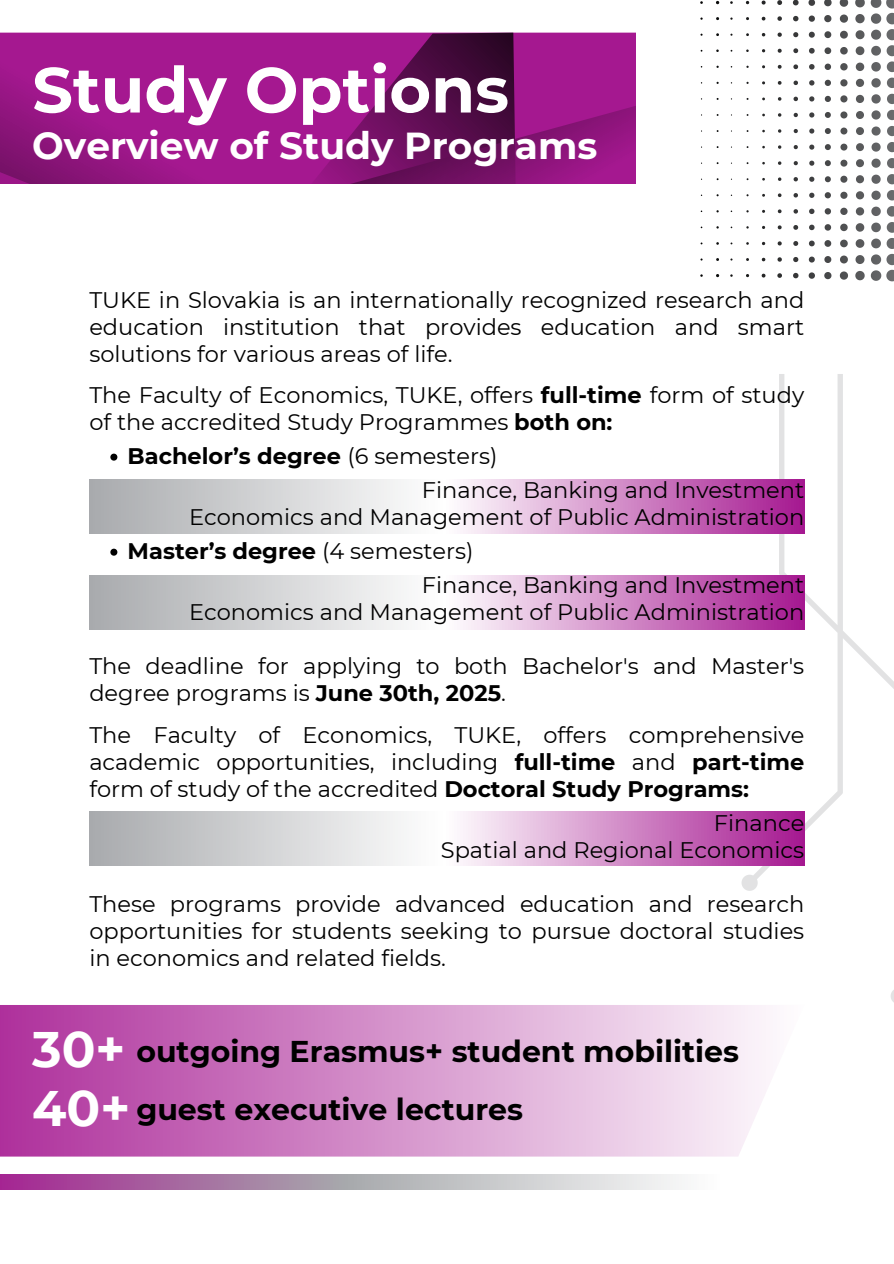
<style>
.page{position:relative;width:894px;height:1264px;background:#fff}
.page>*{position:absolute;margin:0;border:0;box-sizing:border-box;transform-origin:0 0}
.t1{font:700 63.75px "Montserrat";color:#fff}
.t2{font:700 37.5px "Montserrat";color:#fff}
.t3{font:700 30px/58.7px "Montserrat";color:#000}
.t4{font:22.5px/27px "Montserrat";color:#000;text-align:justify}
.t5{font:700 22.5px "Montserrat";color:#000}
.s1{font-weight:700}
.s2{font-weight:400}
.s3{font-size:49.8px;color:#fff}
</style>
<div class="page">
<svg style="left:700px;top:0;width:193px;height:282px"></svg>
<div style="left:0;top:33px;width:635px;height:70px;background:#a51890"></div>
<svg style="left:125px;top:33px;width:394px;height:70px;fill:#a51890"></svg>
<svg style="left:0;top:103px;width:635px;height:80px;fill:#9d1788"></svg>
<svg style="left:0;top:159px;width:609px;height:24px"></svg>
<svg style="left:741px;top:374px;width:152px;height:627px"></svg>
<svg style="left:0;top:1005px;width:770px;height:151px"></svg>
<svg style="left:0;top:1174px;width:679px;height:15px"></svg>
<svg style="left:89px;top:479px;width:715px;height:54px"></svg>
<svg style="left:89px;top:575px;width:715px;height:54px"></svg>
<svg style="left:89px;top:811px;width:715px;height:54px"></svg>
<svg style="left:110px;top:453px;width:7px;height:7px"></svg>
<svg style="left:110px;top:548px;width:7px;height:7px"></svg>
<h1 class="t1" style="left:32px;top:51px;width:478px">Study Options</h1>
<h2 class="t2" style="left:32px;top:122px;width:566px">Overview of Study Programs</h2>
<p class="t4" style="left:89px;top:286px;width:716px">TUKE in Slovakia is an internationally recognized research and education institution that provides education and smart solutions for various areas of life.</p>
<p class="t4" style="left:89px;top:381px;width:716px">The Faculty of Economics, TUKE, offers <span class="s1">full-time</span> form of study of the accredited Study Programmes <span class="s1">both on:</span></p>
<p class="t4" style="left:422px;top:439px;width:384px;line-height:34px;text-indent:-294px"><span class="s1">Bachelor’s degree</span> (6 semesters)<br>Finance, Banking and Investment</p>
<p class="t4" style="left:189px;top:503px;width:616px">Economics and Management of Public Administration</p>
<p class="t5" style="left:128px;top:537px;width:347px">Master’s degree <span class="s2">(4 semesters)</span></p>
<p class="t4" style="left:422px;top:571px;width:384px">Finance, Banking and Investment</p>
<p class="t4" style="left:189px;top:598px;width:616px">Economics and Management of Public Administration</p>
<p class="t4" style="left:89px;top:652px;width:716px">The deadline for applying to both Bachelor's and Master's degree programs is <span class="s1">June 30th, 2025</span>.</p>
<p class="t4" style="left:89px;top:721px;width:716px">The Faculty of Economics, TUKE, offers comprehensive academic opportunities, including <span class="s1">full-time</span> and <span class="s1">part-time </span>form of study of the accredited <span class="s1">Doctoral Study Programs:</span></p>
<p class="t4" style="left:441px;top:809px;width:365px;text-align:right">Finance<br>Spatial and Regional Economics</p>
<p class="t4" style="left:89px;top:890px;width:716px">These programs provide advanced education and research opportunities for students seeking to pursue doctoral studies in economics and related fields.</p>
<h3 class="t3" style="left:32px;top:1021px;width:708px"><span class="s3">30+</span> outgoing Erasmus+ student mobilities<br><span class="s3">40+</span> guest executive lectures</h3>
</div>
